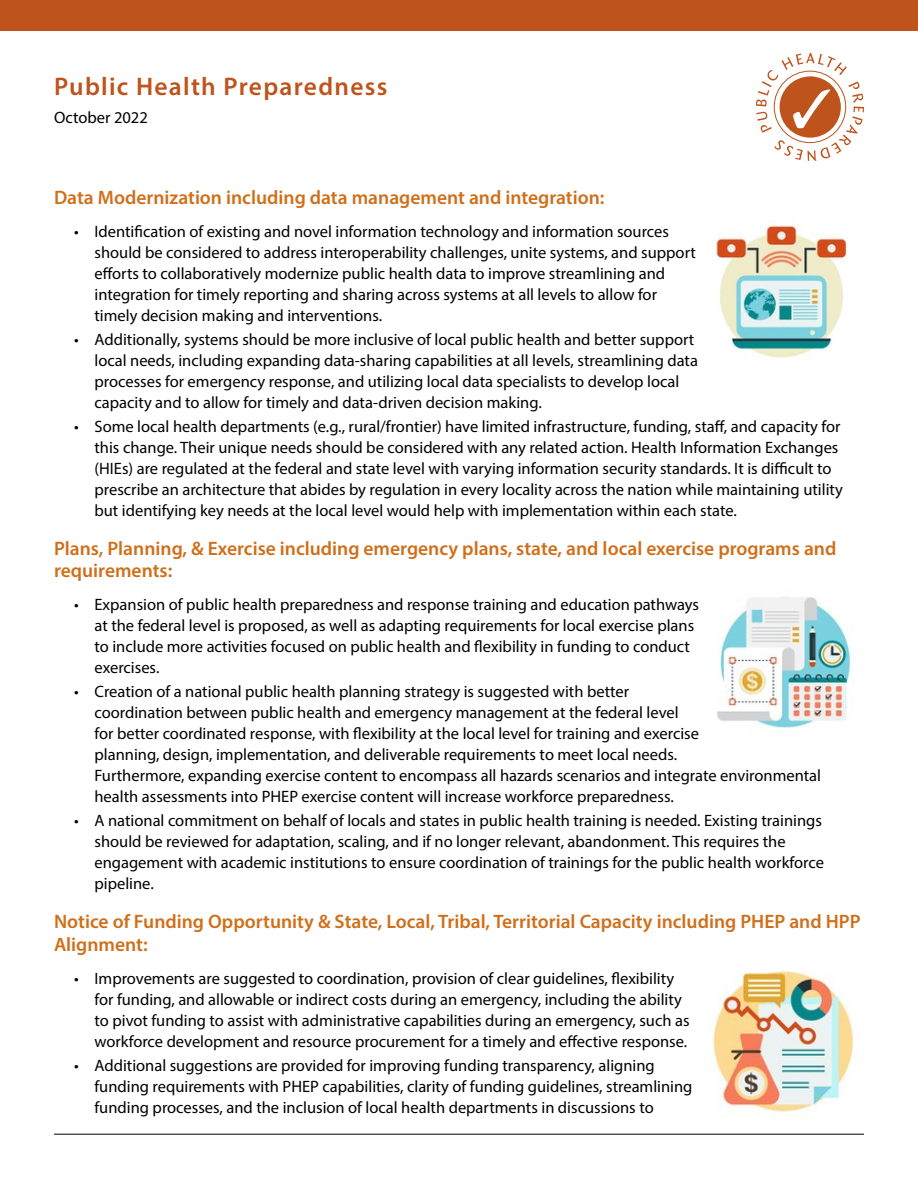
<style>
.page{position:relative;width:918px;height:1188px;background:#fff}
.page>*{position:absolute;margin:0;border:0;box-sizing:border-box;transform-origin:0 0}
.t1{font:600 25.5px "Myriad Pro";letter-spacing:.05em;color:#bf531c}
.Heading_of_bulleted{font:600 19.5px/22.5px "Myriad Pro";color:#d06f1a}
.t2{font:16.5px/21px "Myriad Pro";color:#000}
</style>
<div class="page">
<div style="left:0;top:0;width:918px;height:30px;background:#bf531c"></div>
<hr style="left:54px;top:1134px;width:810px;height:1px;background:#000">
<svg style="left:756px;top:53px;width:108px;height:108px"></svg>
<img style="left:713px;top:971px;width:141px;height:142px">
<img style="left:717px;top:597px;width:134px;height:131px">
<img style="left:716px;top:225px;width:132px;height:133px">
<p class="t1" style="left:54px;top:70px;width:335px">Public Health Preparedness</p>
<p class="t2" style="left:54px;top:107px;width:95px">October 2022</p>
<p class="Heading_of_bulleted" style="left:54px;top:185px;width:552px">Data Modernization including data management and integration:</p>
<p class="t2" style="left:94px;top:220px;width:603px;text-indent:-20px">• Identification of existing and novel information technology and information sources should be considered to address interoperability challenges, unite systems, and support efforts to collaboratively modernize public health data to improve streamlining and integration for timely reporting and sharing across systems at all levels to allow for timely decision making and interventions.</p>
<p class="t2" style="left:94px;top:328px;width:605px;text-indent:-20px">• Additionally, systems should be more inclusive of local public health and better support local needs, including expanding data-sharing capabilities at all levels, streamlining data processes for emergency response, and utilizing local data specialists to develop local capacity and to allow for timely and data-driven decision making.</p>
<p class="t2" style="left:94px;top:415px;width:750px;text-indent:-20px">• Some local health departments (e.g., rural/frontier) have limited infrastructure, funding, staff, and capacity for this change. Their unique needs should be considered with any related action. Health Information Exchanges (HIEs) are regulated at the federal and state level with varying information security standards. It is difficult to prescribe an architecture that abides by regulation in every locality across the nation while maintaining utility but identifying key needs at the local level would help with implementation within each state.</p>
<p class="Heading_of_bulleted" style="left:54px;top:536px;width:784px">Plans, Planning, &amp; Exercise including emergency plans, state, and local exercise programs and requirements:</p>
<p class="t2" style="left:94px;top:594px;width:606px;text-indent:-20px">• Expansion of public health preparedness and response training and education pathways at the federal level is proposed, as well as adapting requirements for local exercise plans to include more activities focused on public health and flexibility in funding to conduct exercises.</p>
<p class="t2" style="left:94px;top:681px;width:728px;text-indent:-20px">• Creation of a national public health planning strategy is suggested with better<br>coordination between public health and emergency management at the federal level<br>for better coordinated response, with flexibility at the local level for training and exercise<br>planning, design, implementation, and deliverable requirements to meet local needs.<br>Furthermore, expanding exercise content to encompass all hazards scenarios and integrate environmental health assessments into PHEP exercise content will increase workforce preparedness.</p>
<p class="t2" style="left:94px;top:810px;width:731px;text-indent:-20px">• A national commitment on behalf of locals and states in public health training is needed. Existing trainings should be reviewed for adaptation, scaling, and if no longer relevant, abandonment. This requires the engagement with academic institutions to ensure coordination of trainings for the public health workforce pipeline.</p>
<p class="Heading_of_bulleted" style="left:54px;top:910px;width:808px">Notice of Funding Opportunity &amp; State, Local, Tribal, Territorial Capacity including PHEP and HPP<br>Alignment:</p>
<p class="t2" style="left:94px;top:967px;width:597px;text-indent:-20px">• Improvements are suggested to coordination, provision of clear guidelines, flexibility for funding, and allowable or indirect costs during an emergency, including the ability to pivot funding to assist with administrative capabilities during an emergency, such as workforce development and resource procurement for a timely and effective response.</p>
<p class="t2" style="left:94px;top:1054px;width:600px;text-indent:-20px">• Additional suggestions are provided for improving funding transparency, aligning funding requirements with PHEP capabilities, clarity of funding guidelines, streamlining funding processes, and the inclusion of local health departments in discussions to</p>
</div>
